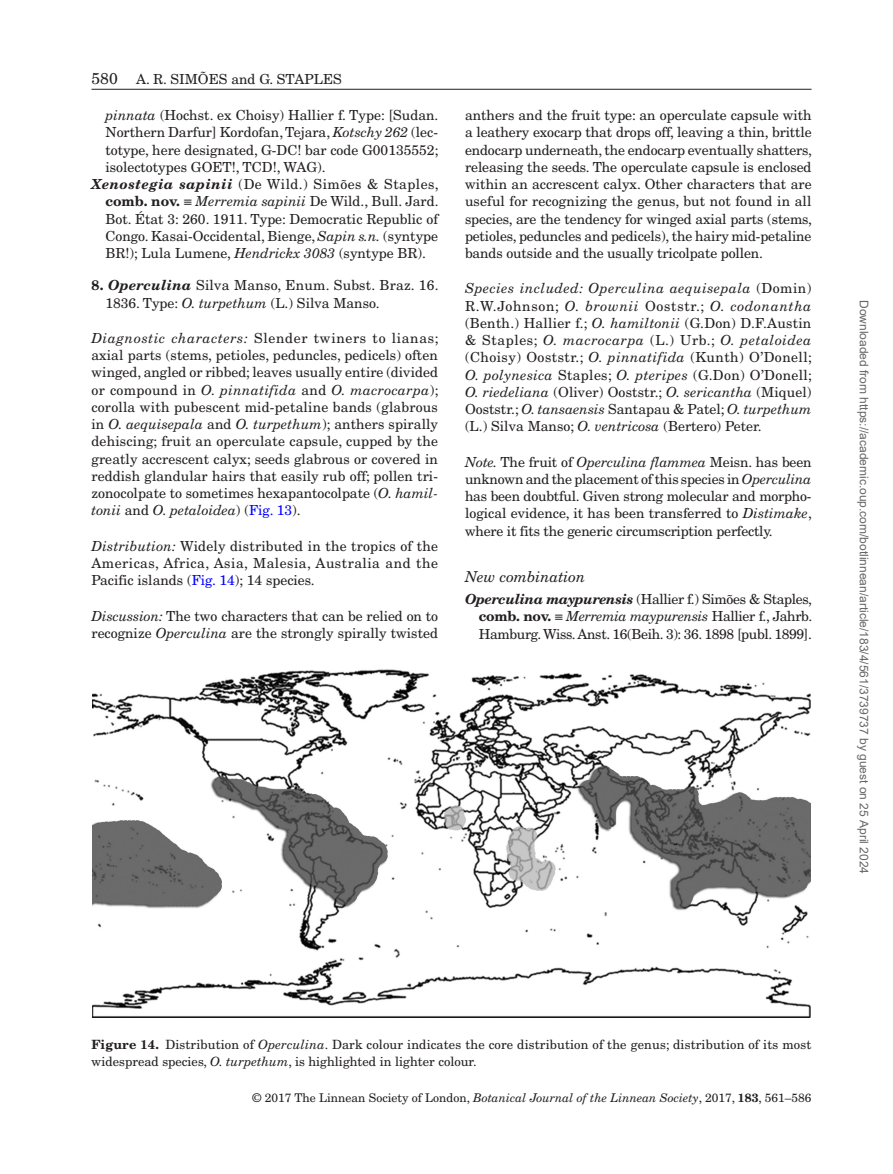
<style>
.page{position:relative;width:893px;height:1174px;background:#fff}
.page>*{position:absolute;margin:0;border:0;box-sizing:border-box;transform-origin:0 0}
.t1{font:italic 15px "New Century Schlbk";color:#231f20}
.t2{font:13.8px/17.2px "New Century Schlbk";color:#231f20;text-align:justify}
.t3{font:13.8px "New Century Schlbk";letter-spacing:.035em;color:#231f20}
.t4{font:12.75px/16.5px "New Century Schlbk";letter-spacing:.01em;color:#231f20}
.t5{font:12px "Arial";color:#666}
.t6{font:12px "New Century Schlbk";color:#231f20}
.s1{font-size:15.75px}
.s2{font-style:italic}
.s3{font-weight:700;font-style:italic}
.s4{font-weight:700}
.s5{font-family:"Gandhari Unicode"}
.s6{color:#00f}
</style>
<div class="page">
<hr style="left:92px;top:89px;width:720px;height:1px;background:#231f20">
<img style="left:92px;top:669px;width:719px;height:349px">
<p class="t2" style="left:92px;top:70px;width:252px"><span class="s1">580</span> A. R. SIMÕES and G. STAPLES</p>
<p class="t2" style="left:105px;top:107px;width:335px"><span class="s2">pinnata</span> (Hochst. ex Choisy) Hallier f. Type: [Sudan.</p>
<p class="t2" style="left:105px;top:124px;width:334px">Northern Darfur] Kordofan, Tejara, <span class="s2">Kotschy 262</span> (lec-</p>
<p class="t2" style="left:105px;top:141px;width:335px">totype, here designated, G-DC! bar code G00135552;</p>
<p class="t2" style="left:105px;top:158px;width:222px">isolectotypes GOET!, TCD!, WAG).</p>
<p class="t3" style="left:92px;top:176px;width:349px"><span class="s3">Xenostegia sapinii</span> (De Wild.) Simões &amp; Staples,</p>
<p class="t2" style="left:105px;top:193px;width:335px"><span class="s4">comb. nov.</span> <span class="s5">≡</span> <span class="s2">Merremia sapinii</span> De Wild., Bull. Jard.</p>
<p class="t2" style="left:105px;top:210px;width:334px">Bot. État 3: 260. 1911. Type: Democratic Republic of</p>
<p class="t2" style="left:105px;top:227px;width:334px">Congo. Kasai-Occidental, Bienge, <span class="s2">Sapin s.n.</span> (syntype</p>
<p class="t2" style="left:105px;top:245px;width:322px">BR!); Lula Lumene, <span class="s2">Hendrickx 3083</span> (syntype BR).</p>
<p class="t2" style="left:105px;top:277px;width:335px;text-indent:-14px"><span class="s4">8.</span> <span class="s3">Operculina</span> Silva Manso, Enum. Subst. Braz. 16.<br>1836. Type: <span class="s2">O. turpethum</span> (L.) Silva Manso.</p>
<p class="t2" style="left:91px;top:329px;width:349px"><span class="s2">Diagnostic characters:</span> Slender twiners to lianas; axial parts (stems, petioles, peduncles, pedicels) often winged, angled or ribbed; leaves usually entire (divided or compound in <span class="s2">O. pinnatifida</span> and <span class="s2">O. macrocarpa</span>); corolla with pubescent mid-petaline bands (glabrous in <span class="s2">O. aequisepala</span> and <span class="s2">O. turpethum</span>); anthers spirally dehiscing; fruit an operculate capsule, cupped by the greatly accrescent calyx; seeds glabrous or covered in reddish glandular hairs that easily rub off; pollen tri&shy;zonocolpate to sometimes hexapantocolpate (<span class="s2">O. hamil&shy;tonii</span> and <span class="s2">O. petaloidea</span>) (<span class="s6">Fig. 13</span>).</p>
<p class="t2" style="left:91px;top:537px;width:348px"><span class="s2">Distribution:</span> Widely distributed in the tropics of the Americas, Africa, Asia, Malesia, Australia and the Pacific islands (<span class="s6">Fig. 14</span>); 14 species.</p>
<p class="t2" style="left:91px;top:607px;width:348px"><span class="s2">Discussion:</span> The two characters that can be relied on to recognize <span class="s2">Operculina</span> are the strongly spirally twisted</p>
<p class="t2" style="left:465px;top:106px;width:349px">anthers and the fruit type: an operculate capsule with a leathery exocarp that drops off, leaving a thin, brittle endocarp underneath, the endocarp eventually shatters, releasing the seeds. The operculate capsule is enclosed within an accrescent calyx. Other characters that are useful for recognizing the genus, but not found in all species, are the tendency for winged axial parts (stems, petioles, peduncles and pedicels), the hairy mid-petaline bands outside and the usually tricolpate pollen.</p>
<p class="t2" style="left:465px;top:280px;width:349px"><span class="s2">Species included: Operculina aequisepala</span> (Domin)<br>R.W.Johnson; <span class="s2">O. brownii</span> Ooststr.; <span class="s2">O. codonantha </span>(Benth.) Hallier f.; <span class="s2">O. hamiltonii</span> (G.Don) D.F.Austin &amp; Staples; <span class="s2">O. macrocarpa</span> (L.) Urb.; <span class="s2">O. petaloidea </span>(Choisy) Ooststr.; <span class="s2">O. pinnatifida</span> (Kunth) O’Donell; <span class="s2">O. polynesica</span> Staples; <span class="s2">O. pteripes</span> (G.Don) O’Donell; <span class="s2">O. riedeliana</span> (Oliver) Ooststr.; <span class="s2">O. sericantha</span> (Miquel)<br>Ooststr.; <span class="s2">O. tansaensis</span> Santapau &amp; Patel; <span class="s2">O. turpethum </span>(L.) Silva Manso; <span class="s2">O. ventricosa</span> (Bertero) Peter.</p>
<p class="t2" style="left:465px;top:453px;width:348px"><span class="s2">Note.</span> The fruit of <span class="s2">Operculina flammea</span> Meisn. has been unknown and the placement of this species in <span class="s2">Operculina </span>has been doubtful. Given strong molecular and morpho&shy;logical evidence, it has been transferred to <span class="s2">Distimake</span>, where it fits the generic circumscription perfectly.</p>
<p class="t1" style="left:465px;top:568px;width:122px">New combination</p>
<p class="t2" style="left:479px;top:590px;width:335px;text-indent:-14px"><span class="s3">Operculina maypurensis</span> (Hallier f.) Simões &amp; Staples, <span class="s4">comb. nov.</span> <span class="s5">≡</span> <span class="s2">Merremia maypurensis</span> Hallier f., Jahrb.<br>Hamburg. Wiss. Anst. 16(Beih. 3): 36. 1898 [publ. 1899].</p>
<p class="t5" style="left:868px;top:300px;width:575px;rotate:90deg">Downloaded from https://academic.oup.com/botlinnean/article/183/4/561/3739737 by guest on 25 April 2024</p>
<p class="t4" style="left:92px;top:1036px;width:721px"><span class="s4">Figure 14.</span> Distribution of <span class="s2">Operculina</span>. Dark colour indicates the core distribution of the genus; distribution of its most widespread species, <span class="s2">O. turpethum</span>, is highlighted in lighter colour.</p>
<p class="t6" style="left:253px;top:1090px;width:560px">© 2017 The Linnean Society of London, <span class="s2">Botanical Journal of the Linnean Society</span>, 2017, <span class="s4">183</span>, 561–586</p>
</div>
